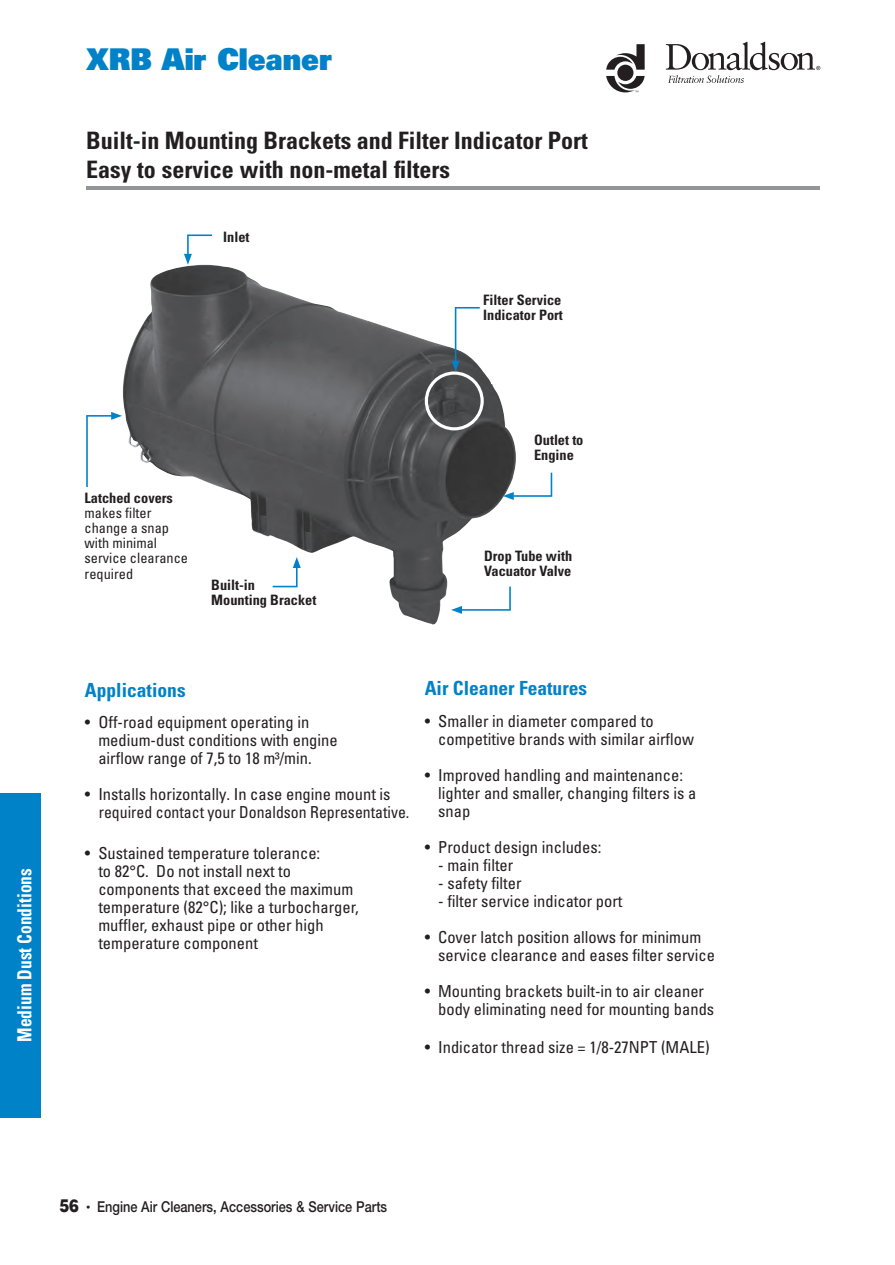
<style>
.page{position:relative;width:895px;height:1265px;background:#fff}
.page>*{position:absolute;margin:0;border:0;box-sizing:border-box;transform-origin:0 0}
.t1{font:900 30px "Univers";color:#0082c8;scale:.95 1}
.t2{font:700 condensed 24px/28.8px "Univers";color:#231f20}
.t3{font:700 condensed 19.5px "Univers";color:#0082c8}
.t4{font:700 condensed 19.5px "Univers";color:#fff;scale:.89 1}
.t5{font:900 18px "Helvetica";color:#231f20;scale:.82 1}
.t6{font:condensed 16.5px/18px "Univers";color:#231f20}
.t7{font:500 15px "Helvetica Neue";color:#231f20;scale:.85 1}
.t8{font:700 condensed 14.4px/15.1px "Univers";color:#231f20}
.t9{font:condensed 14.4px/15.1px "Univers";color:#231f20}
</style>
<div class="page">
<svg style="left:606px;top:44px;width:38px;height:48px"></svg>
<svg style="left:665px;top:42px;width:155px;height:41px"></svg>
<div style="left:0;top:793px;width:40px;height:324px;background:#0082c8"></div>
<hr style="left:86px;top:186px;width:733px;height:3px;background:#939598">
<img style="left:123px;top:265px;width:245px;height:256px">
<img style="left:368px;top:321px;width:148px;height:251px">
<img style="left:251px;top:521px;width:118px;height:32px">
<img style="left:389px;top:572px;width:58px;height:52px">
<svg style="left:86px;top:412px;width:36px;height:75px"></svg>
<svg style="left:425px;top:307px;width:58px;height:123px"></svg>
<svg style="left:503px;top:472px;width:49px;height:28px"></svg>
<svg style="left:184px;top:234px;width:28px;height:31px"></svg>
<svg style="left:272px;top:557px;width:29px;height:30px"></svg>
<svg style="left:451px;top:586px;width:59px;height:28px"></svg>
<div style="left:481px;top:333px;width:76px;height:24px;background:#fff"></div>
<p class="t4" style="left:13px;top:1041px;width:196px;rotate:-90deg">Medium Dust Conditions</p>
<h1 class="t1" style="left:87px;top:39px;width:260px">XRB Air Cleaner</h1>
<h2 class="t2" style="left:86px;top:126px;width:503px">Built-in Mounting Brackets and Filter Indicator Port<br>Easy to service with non-metal filters</h2>
<p class="t8" style="left:223px;top:229px;width:28px">Inlet</p>
<p class="t8" style="left:483px;top:291px;width:81px">Filter Service<br>Indicator Port</p>
<p class="t8" style="left:85px;top:490px;width:90px">Latched covers</p>
<p class="t9" style="left:85px;top:505px;width:105px">makes filter change a snap with minimal service clearance required</p>
<p class="t8" style="left:211px;top:578px;width:107px;line-height:14.4px">Built-in<br>Mounting Bracket</p>
<p class="t8" style="left:534px;top:432px;width:51px">Outlet to<br>Engine</p>
<p class="t8" style="left:484px;top:548px;width:90px">Drop Tube with<br>Vacuator Valve</p>
<p class="t3" style="left:85px;top:677px;width:102px">Applications</p>
<p class="t6" style="left:98px;top:712px;width:241px;text-indent:-13px">• Off-road equipment operating in medium-dust conditions with engine airflow range of 7,5 to 18 m³/min.</p>
<p class="t6" style="left:85px;top:784px;width:7px">•</p>
<p class="t6" style="left:98px;top:784px;width:312px">Installs horizontally. In case engine ùmount is required contact your Donaldson Representative.</p>
<p class="t6" style="left:98px;top:843px;width:262px;text-indent:-13px">• Sustained temperature tolerance:<br>to 82°C. Do not install next to components that exceed the maximum temperature (82°C); like a turbocharger, muffler, exhaust pipe or other high temperature component</p>
<p class="t3" style="left:424px;top:676px;width:164px">Air Cleaner Features</p>
<p class="t6" style="left:438px;top:711px;width:257px;text-indent:-13px">• Smaller in diameter compared to competitive brands with similar airflow</p>
<p class="t6" style="left:438px;top:765px;width:260px;text-indent:-13px">• Improved handling and maintenance: lighter and smaller, changing filters is a snap</p>
<p class="t6" style="left:424px;top:837px;width:178px">• Product design includes:</p>
<p class="t6" style="left:438px;top:855px;width:77px">- main filter</p>
<p class="t6" style="left:438px;top:873px;width:85px">- safety filter</p>
<p class="t6" style="left:438px;top:891px;width:186px">- filter service indicator port</p>
<p class="t6" style="left:438px;top:927px;width:278px;text-indent:-13px">• Cover latch position allows for minimum service clearance and eases filter service</p>
<p class="t6" style="left:438px;top:981px;width:277px;text-indent:-13px">• Mounting brackets built-in to air cleaner body eliminating need for mounting bands</p>
<p class="t6" style="left:424px;top:1037px;width:286px">• Indicator thread size = 1/8-27NPT (MALE)</p>
<p class="t5" style="left:59px;top:1194px;width:25px">56</p>
<p class="t7" style="left:87px;top:1197px;width:355px">■ Engine Air Cleaners, Accessories &amp; Service Parts</p>
</div>
